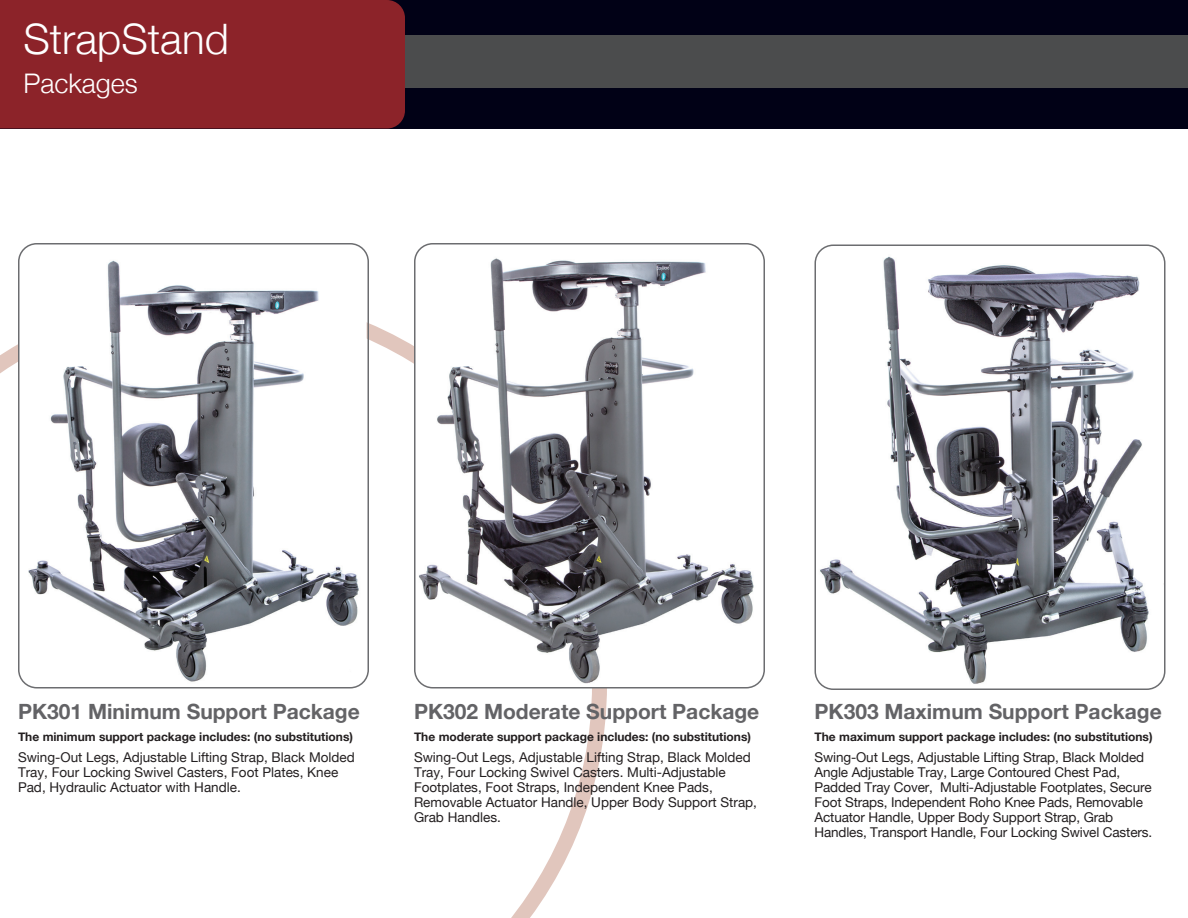
<style>
.page{position:relative;width:1188px;height:918px;background:#fff}
.page>*{position:absolute;margin:0;border:0;box-sizing:border-box;transform-origin:0 0}
.t1{font:300 42px "Helvetica Neue";color:#fff}
.t2{font:300 27px "Helvetica Neue";color:#fff}
.t3{font:700 21px "Helvetica Neue";color:#636366}
.t4{font:13.5px/15px "Helvetica Neue";color:#231f20}
.t5{font:700 12px "Helvetica Neue";color:#231f20}
</style>
<div class="page">
<svg style="left:0;top:323px;width:615px;height:595px"></svg>
<div style="left:0;top:0;width:1188px;height:129px;background:#010116"></div>
<div style="left:217px;top:35px;width:971px;height:53px;background:#4b4c4d"></div>
<div style="left:0;top:0;width:405px;height:129px;background:#8c2329"></div>
<img style="left:19px;top:246px;width:348px;height:438px">
<div style="left:18px;top:243px;width:351px;height:445px;border:2px solid #6c6d70;border-radius:18px"></div>
<img style="left:415px;top:244px;width:349px;height:444px">
<div style="left:414px;top:243px;width:351px;height:445px;border:2px solid #6c6d70;border-radius:18px"></div>
<img style="left:817px;top:247px;width:346px;height:440px">
<div style="left:814px;top:244px;width:352px;height:446px;border:2px solid #6c6d70;border-radius:18px"></div>
<h1 class="t1" style="left:23px;top:5px;width:207px">StrapStand</h1>
<h2 class="t2" style="left:23px;top:62px;width:116px">Packages</h2>
<h3 class="t3" style="left:18px;top:695px;width:343px">PK301 Minimum Support Package</h3>
<p class="t4" style="left:18px;top:751px;width:338px">Swing-Out Legs, Adjustable Lifting Strap, Black Molded<br>Tray, Four Locking Swivel Casters, Foot Plates, Knee<br>Pad, Hydraulic Actuator with Handle.</p>
<p class="t5" style="left:18px;top:727px;width:337px">The minimum support package includes: (no substitutions)</p>
<h3 class="t3" style="left:414px;top:695px;width:347px">PK302 Moderate Support Package</h3>
<p class="t4" style="left:414px;top:751px;width:345px">Swing-Out Legs, Adjustable Lifting Strap, Black Molded Tray, Four Locking Swivel Casters. Multi-Adjustable Footplates, Foot Straps, Independent Knee Pads, Removable Actuator Handle, Upper Body Support Strap, Grab Handles.</p>
<p class="t5" style="left:414px;top:727px;width:339px">The moderate support package includes: (no substitutions)</p>
<h3 class="t3" style="left:814px;top:695px;width:349px">PK303 Maximum Support Package</h3>
<p class="t4" style="left:814px;top:751px;width:339px">Swing-Out Legs, Adjustable Lifting Strap, Black Molded Angle Adjustable Tray, Large Contoured Chest Pad, Padded Tray Cover, Multi-Adjustable Footplates, Secure Foot Straps, Independent Roho Knee Pads, Removable Actuator Handle, Upper Body Support Strap, Grab Handles, Transport Handle, Four Locking Swivel Casters.</p>
<p class="t5" style="left:814px;top:727px;width:340px">The maximum support package includes: (no substitutions)</p>
</div>
